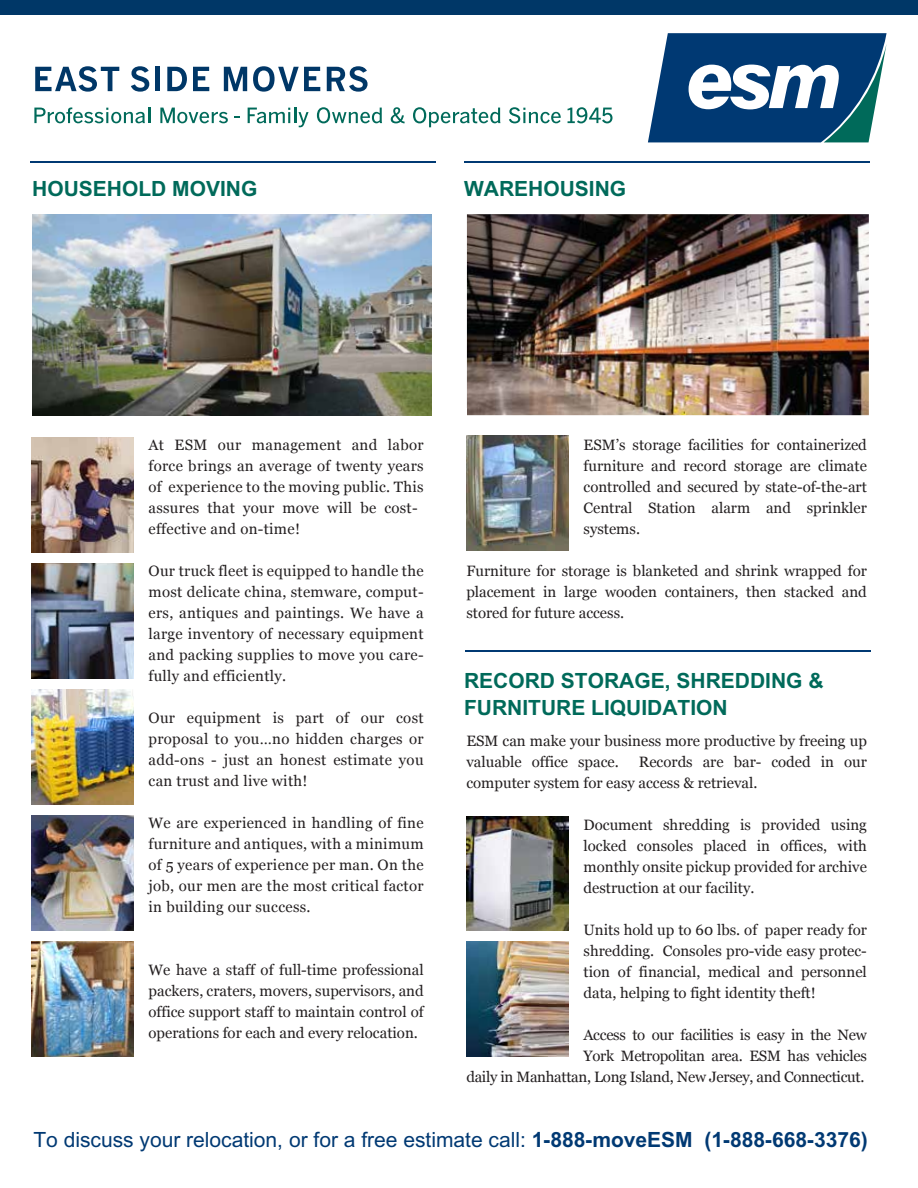
<style>
.page{position:relative;width:918px;height:1188px;background:#fff}
.page>*{position:absolute;margin:0;border:0;box-sizing:border-box;transform-origin:0 0}
.t1{font:21px "M Arial";color:#003973}
.t2{font:700 21px/27px "M Arial";color:#006a5a}
.t3{font:15px/21px "Georgia";color:#231f20;text-align:justify}
.t4{font:15px/21px "Georgia";letter-spacing:.02em;color:#231f20}
.t5{font:15px/21px "Georgia";letter-spacing:-.02em;color:#231f20;text-align:right}
.s1{font-weight:700}
</style>
<div class="page">
<div style="left:0;top:0;width:918px;height:15px;background:#003767"></div>
<svg style="left:648px;top:33px;width:239px;height:109px"></svg>
<svg style="left:35px;top:66px;width:84px;height:26px"></svg>
<svg style="left:131px;top:66px;width:18px;height:26px"></svg>
<div style="left:155px;top:67px;width:5px;height:24px;background:#003767"></div>
<svg style="left:167px;top:67px;width:20px;height:24px"></svg>
<svg style="left:193px;top:67px;width:16px;height:24px"></svg>
<svg style="left:224px;top:67px;width:23px;height:24px"></svg>
<svg style="left:253px;top:66px;width:67px;height:26px"></svg>
<svg style="left:327px;top:66px;width:41px;height:26px"></svg>
<svg style="left:34px;top:107px;width:116px;height:16px"></svg>
<svg style="left:160px;top:108px;width:68px;height:15px"></svg>
<svg style="left:248px;top:108px;width:61px;height:19px"></svg>
<svg style="left:317px;top:107px;width:65px;height:16px"></svg>
<svg style="left:391px;top:107px;width:14px;height:16px"></svg>
<svg style="left:413px;top:107px;width:88px;height:20px"></svg>
<svg style="left:509px;top:107px;width:52px;height:16px"></svg>
<svg style="left:568px;top:107px;width:45px;height:16px"></svg>
<hr style="left:30px;top:162px;width:406px;height:1px;background:#003973">
<hr style="left:465px;top:651px;width:406px;height:1px;background:#003973">
<hr style="left:465px;top:162px;width:405px;height:1px;background:#003973">
<img style="left:33px;top:214px;width:399px;height:201px">
<img style="left:467px;top:214px;width:402px;height:201px">
<img style="left:32px;top:437px;width:102px;height:115px">
<img style="left:32px;top:564px;width:102px;height:114px">
<img style="left:32px;top:690px;width:102px;height:114px">
<img style="left:32px;top:816px;width:102px;height:114px">
<img style="left:32px;top:942px;width:102px;height:115px">
<img style="left:467px;top:436px;width:102px;height:115px">
<img style="left:467px;top:942px;width:102px;height:114px">
<img style="left:467px;top:816px;width:102px;height:115px">
<h1 class="t2" style="left:32px;top:175px;width:227px">HOUSEHOLD MOVING</h1>
<h1 class="t2" style="left:464px;top:175px;width:164px">WAREHOUSING</h1>
<p class="t4" style="left:149px;top:435px;width:277px">At ESM our management and labor force brings an average of twenty years of experience to the moving public. This assures that your move will be cost&shy;effective and on-time!</p>
<p class="t3" style="left:149px;top:561px;width:277px">Our truck fleet is equipped to handle the most delicate china, stemware, comput&shy;ers, antiques and paintings. We have a large inventory of necessary equipment and packing supplies to move you care&shy;fully and efficiently.</p>
<p class="t3" style="left:149px;top:708px;width:277px">Our equipment is part of our cost proposal to you…no hidden charges or add-ons - just an honest estimate you can trust and live with!</p>
<p class="t3" style="left:149px;top:813px;width:277px">We are experienced in handling of fine furniture and antiques, with a minimum of 5 years of experience per man. On the job, our men are the most critical factor in building our success.</p>
<p class="t3" style="left:149px;top:960px;width:277px">We have a staff of full-time professional packers, craters, movers, supervisors, and office support staff to maintain control of operations for each and every relocation.</p>
<p class="t3" style="left:584px;top:435px;width:285px">ESM’s storage facilities for containerized furniture and record storage are climate controlled and secured by state-of-the-art Central Station alarm and sprinkler systems.</p>
<p class="t3" style="left:466px;top:561px;width:402px">Furniture for storage is blanketed and shrink wrapped for placement in large wooden containers, then stacked and stored for future access.</p>
<h1 class="t2" style="left:464px;top:667px;width:361px">RECORD STORAGE, SHREDDING &amp;<br>FURNITURE LIQUIDATION</h1>
<p class="t3" style="left:466px;top:730px;width:402px">ESM can make your business more productive by freeing up valuable office space.</p>
<p class="t3" style="left:466px;top:751px;width:402px;text-indent:172px">Records are bar- coded in our computer system for easy access &amp; retrieval.</p>
<p class="t3" style="left:584px;top:814px;width:285px">Document shredding is provided using locked consoles placed in offices, with monthly onsite pickup provided for archive destruction at our facility.</p>
<p class="t3" style="left:584px;top:919px;width:285px">Units hold up to 60 lbs. of paper ready for shredding. Consoles pro-vide easy protec&shy;tion of financial, medical and personnel data, helping to fight identity theft!</p>
<p class="t5" style="left:466px;top:1024px;width:402px">Access to our facilities is easy in the New<br>York Metropolitan area. ESM has vehicles<br>daily in Manhattan, Long Island, New Jersey, and Connecticut.</p>
<h1 class="t1" style="left:33px;top:1128px;width:836px">To discuss your relocation, or for a free estimate call: <span class="s1">1-888-moveESM (1-888-668-3376)</span></h1>
</div>
